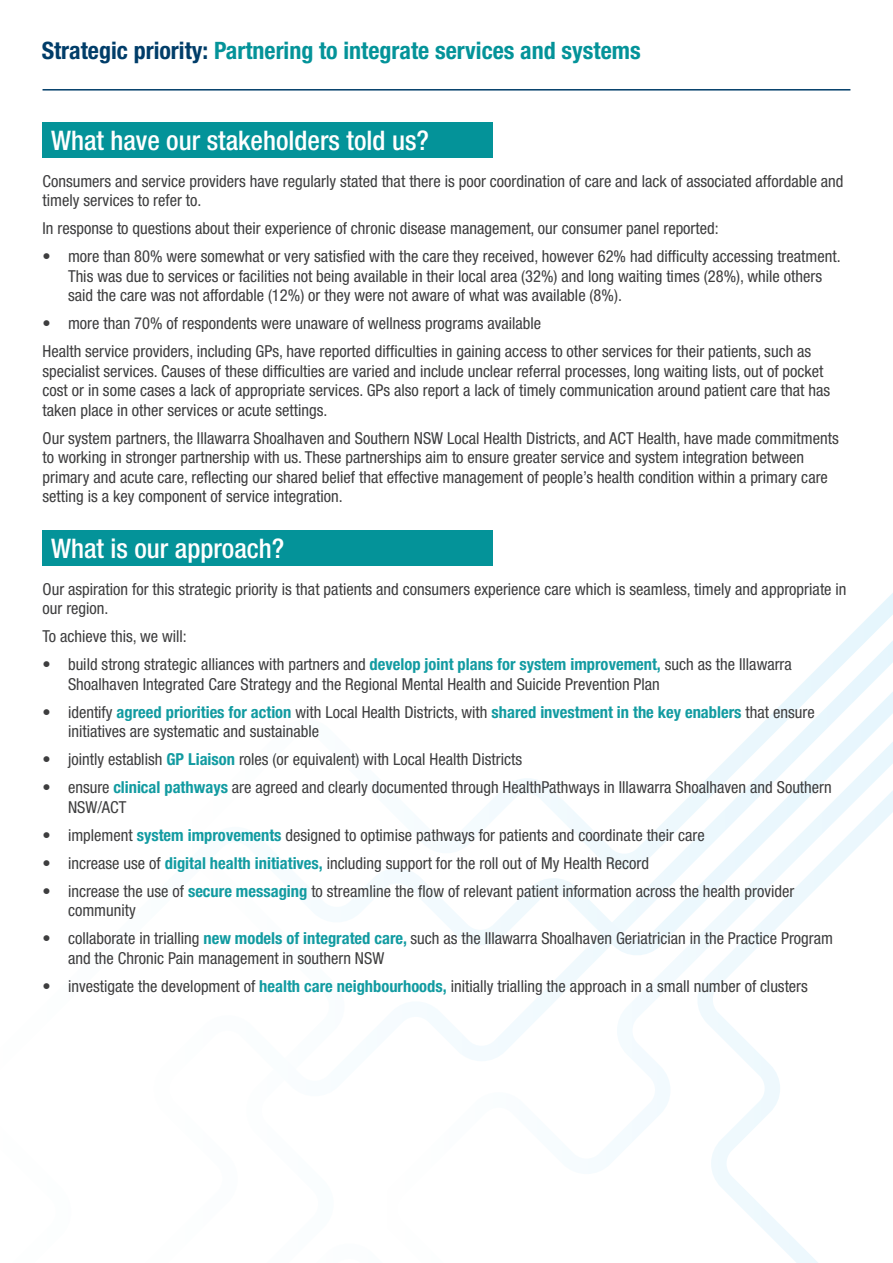
<style>
.page{position:relative;width:893px;height:1263px;background:#fff}
.page>*{position:absolute;margin:0;border:0;box-sizing:border-box;transform-origin:0 0}
.t1{font:500 condensed 27px "Helvetica Neue LT Std";color:#fff}
.t2{font:700 condensed 24px "Helvetica Neue LT Std";color:#049399}
.Body{font:condensed 16.5px/19.5px "Helvetica Neue LT Std";color:#3e3e3f}
.s1{color:#003d69}
.s2{font-weight:700;color:#129ba1}
</style>
<div class="page">
<svg style="left:341px;top:593px;width:552px;height:670px"></svg>
<div style="left:43px;top:122px;width:450px;height:36px;background:#049399"></div>
<div style="left:43px;top:530px;width:450px;height:36px;background:#049399"></div>
<hr style="left:43px;top:89px;width:807px;height:2px;background:#003d69">
<p class="t2" style="left:42px;top:36px;width:600px"><span class="s1">Strategic priority:</span> Partnering to integrate services and systems</p>
<p class="t1" style="left:51px;top:125px;width:380px">What have our stakeholders told us?</p>
<p class="Body" style="left:43px;top:171px;width:802px">Consumers and service providers have regularly stated that there is poor coordination of care and lack of associated affordable and timely services to refer to.</p>
<p class="Body" style="left:43px;top:218px;width:678px">In response to questions about their experience of chronic disease management, our consumer panel reported:</p>
<p class="Body" style="left:68px;top:246px;width:774px;text-indent:-26px">• more than 80% were somewhat or very satisfied with the care they received, however 62% had difficulty accessing treatment.<br>This was due to services or facilities not being available in their local area (32%) and long waiting times (28%), while others said the care was not affordable (12%) or they were not aware of what was available (8%).</p>
<p class="Body" style="left:43px;top:313px;width:500px">• more than 70% of respondents were unaware of wellness programs available</p>
<p class="Body" style="left:43px;top:341px;width:789px">Health service providers, including GPs, have reported difficulties in gaining access to other services for their patients, such as specialist services. Causes of these difficulties are varied and include unclear referral processes, long waiting lists, out of pocket cost or in some cases a lack of appropriate services. GPs also report a lack of timely communication around patient care that has taken place in other services or acute settings.</p>
<p class="Body" style="left:43px;top:428px;width:798px">Our system partners, the Illawarra Shoalhaven and Southern NSW Local Health Districts, and ACT Health, have made commitments to working in stronger partnership with us. These partnerships aim to ensure greater service and system integration between primary and acute care, reflecting our shared belief that effective management of people’s health condition within a primary care setting is a key component of service integration.</p>
<p class="t1" style="left:51px;top:533px;width:235px">What is our approach?</p>
<p class="Body" style="left:43px;top:579px;width:805px">Our aspiration for this strategic priority is that patients and consumers experience care which is seamless, timely and appropriate in our region.</p>
<p class="Body" style="left:43px;top:626px;width:146px">To achieve this, we will:</p>
<p class="Body" style="left:68px;top:654px;width:725px;text-indent:-26px">• build strong strategic alliances with partners and <span class="s2">develop joint plans for system improvement,</span> such as the Illawarra<br>Shoalhaven Integrated Care Strategy and the Regional Mental Health and Suicide Prevention Plan</p>
<p class="Body" style="left:68px;top:702px;width:748px;text-indent:-26px">• identify <span class="s2">agreed priorities for action</span> with Local Health Districts, with <span class="s2">shared investment in the key enablers</span> that ensure initiatives are systematic and sustainable</p>
<p class="Body" style="left:43px;top:749px;width:481px">• jointly establish <span class="s2">GP Liaison</span> roles (or equivalent) with Local Health Districts</p>
<p class="Body" style="left:68px;top:777px;width:765px;text-indent:-26px">• ensure <span class="s2">clinical pathways</span> are agreed and clearly documented through HealthPathways in Illawarra Shoalhaven and Southern<br>NSW/ACT</p>
<p class="Body" style="left:43px;top:825px;width:664px">• implement <span class="s2">system improvements</span> designed to optimise pathways for patients and coordinate their care</p>
<p class="Body" style="left:43px;top:853px;width:608px">• increase use of <span class="s2">digital health initiatives,</span> including support for the roll out of My Health Record</p>
<p class="Body" style="left:68px;top:881px;width:728px;text-indent:-26px">• increase the use of <span class="s2">secure messaging</span> to streamline the flow of relevant patient information across the health provider community</p>
<p class="Body" style="left:68px;top:928px;width:766px;text-indent:-26px">• collaborate in trialling <span class="s2">new models of integrated care,</span> such as the Illawarra Shoalhaven Geriatrician in the Practice Program and the Chronic Pain management in southern NSW</p>
<p class="Body" style="left:43px;top:976px;width:767px">• investigate the development of <span class="s2">health care neighbourhoods,</span> initially trialling the approach in a small number of clusters</p>
</div>
